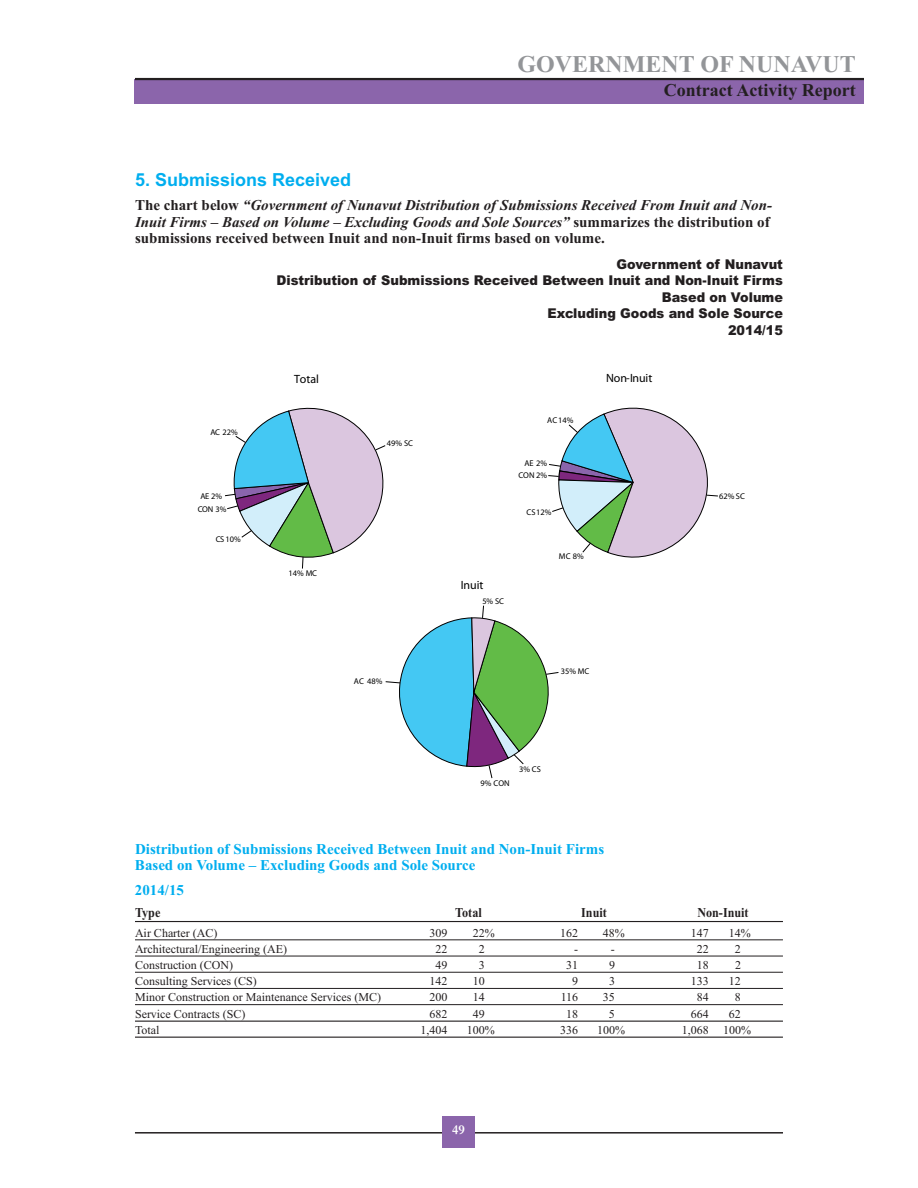
<style>
.page{position:relative;width:918px;height:1188px;background:#fff}
.page>*{position:absolute;margin:0;border:0;box-sizing:border-box;transform-origin:0 0}
.t1{font:700 24px "Times New Roman";color:#939598}
.t2{font:700 18px "Times New Roman";color:#231f20}
.t3{font:700 18px "Arial";color:#00aeef}
.t4{font:italic 700 15px/16.5px "Times New Roman";color:#231f20}
.t5{font:700 15px/16.5px "Times New Roman";color:#00aeef}
.t6{font:900 13.5px/16.5px "Arial";color:#231f20;text-align:right;scale:.95 1}
.t7{font:700 13.5px "Times New Roman";color:#231f20;scale:.9 1}
.t8{font:700 13.5px "Garamond";color:#fff}
.t9{font:12px "Times New Roman";color:#231f20}
.t10{font:12px "Myriad Pro";color:#000}
.t11{font:8.4px/13.2px "Myriad Pro";color:#000;text-align:center}
.s1{font-style:normal}
</style>
<div class="page">
<div style="left:135px;top:79px;width:729px;height:25px;background:#8b65ab"></div>
<hr style="left:135px;top:78px;width:729px;height:2px;background:#231f20">
<hr style="left:135px;top:1132px;width:648px;height:2px;background:#231f20">
<div style="left:442px;top:1116px;width:33px;height:31px;background:#8b65ab"></div>
<hr style="left:135px;top:921px;width:648px;height:1px;background:#231f20">
<hr style="left:135px;top:940px;width:648px;height:1px;background:#231f20">
<hr style="left:135px;top:956px;width:648px;height:1px;background:#231f20">
<hr style="left:135px;top:972px;width:648px;height:1px;background:#231f20">
<hr style="left:135px;top:988px;width:648px;height:1px;background:#231f20">
<hr style="left:135px;top:1004px;width:648px;height:1px;background:#231f20">
<hr style="left:135px;top:1021px;width:648px;height:1px;background:#231f20">
<hr style="left:135px;top:1037px;width:648px;height:1px;background:#231f20">
<svg style="left:225px;top:407px;width:161px;height:162px"></svg>
<svg style="left:385px;top:605px;width:174px;height:174px"></svg>
<svg style="left:548px;top:407px;width:170px;height:151px"></svg>
<h1 class="t1" style="left:518px;top:49px;width:340px">GOVERNMENT OF NUNAVUT</h1>
<h2 class="t2" style="left:664px;top:79px;width:193px">Contract Activity Report</h2>
<h2 class="t3" style="left:135px;top:170px;width:218px">5. Submissions Received</h2>
<p class="t4" style="left:135px;top:197px;width:639px"><span class="s1">The chart below</span> “Government of Nunavut Distribution of Submissions Received From Inuit and Non-<br>Inuit Firms – Based on Volume – Excluding Goods and Sole Sources” <span class="s1">summarizes the distribution of submissions received between Inuit and non-Inuit firms based on volume.</span></p>
<p class="t6" style="left:276px;top:256px;width:535px">Government of Nunavut<br>Distribution of Submissions Received Between Inuit and Non-Inuit Firms<br>Based on Volume<br>Excluding Goods and Sole Source<br>2014/15</p>
<p class="t11" style="left:210px;top:426px;width:29px">AC 22%</p>
<p class="t11" style="left:198px;top:490px;width:30px">AE 2%<br>CON 3%</p>
<p class="t11" style="left:216px;top:533px;width:26px">CS 10%</p>
<p class="t10" style="left:294px;top:374px;width:26px">Total</p>
<p class="t11" style="left:387px;top:437px;width:28px">49% SC</p>
<p class="t11" style="left:289px;top:567px;width:30px">14% MC</p>
<p class="t11" style="left:354px;top:675px;width:30px">AC 48%</p>
<p class="t11" style="left:547px;top:414px;width:28px">AC 14%</p>
<p class="t11" style="left:518px;top:459px;width:30px;line-height:11.4px;text-align:right">AE 2%<br>CON 2%</p>
<p class="t11" style="left:527px;top:506px;width:26px">CS 12%</p>
<p class="t10" style="left:461px;top:580px;width:24px">Inuit</p>
<p class="t11" style="left:482px;top:595px;width:23px">5% SC</p>
<p class="t11" style="left:559px;top:550px;width:26px">MC 8%</p>
<p class="t10" style="left:606px;top:374px;width:48px">Non-Inuit</p>
<p class="t11" style="left:561px;top:666px;width:30px">35% MC</p>
<p class="t11" style="left:480px;top:777px;width:31px">9% CON</p>
<p class="t11" style="left:519px;top:763px;width:23px">3% CS</p>
<p class="t11" style="left:719px;top:490px;width:27px">62% SC</p>
<p class="t5" style="left:135px;top:840px;width:471px">Distribution of Submissions Received Between Inuit and Non-Inuit Firms<br>Based on Volume – Excluding Goods and Sole Source</p>
<p class="t5" style="left:135px;top:882px;width:51px">2014/15</p>
<p class="t7" style="left:135px;top:905px;width:30px">Type</p>
<p class="t7" style="left:455px;top:905px;width:31px">Total</p>
<p class="t7" style="left:581px;top:905px;width:30px">Inuit</p>
<p class="t7" style="left:697px;top:905px;width:59px">Non-Inuit</p>
<p class="t9" style="left:135px;top:925px;width:84px">Air Charter (AC)</p>
<p class="t9" style="left:430px;top:925px;width:19px">309</p>
<p class="t9" style="left:473px;top:925px;width:23px">22%</p>
<p class="t9" style="left:560px;top:925px;width:19px">162</p>
<p class="t9" style="left:603px;top:925px;width:23px">48%</p>
<p class="t9" style="left:691px;top:925px;width:19px">147</p>
<p class="t9" style="left:729px;top:925px;width:23px">14%</p>
<p class="t9" style="left:135px;top:942px;width:154px">Architectural/Engineering (AE)</p>
<p class="t9" style="left:436px;top:942px;width:13px">22</p>
<p class="t9" style="left:479px;top:942px;width:7px">2</p>
<p class="t9" style="left:574px;top:942px;width:5px">-</p>
<p class="t9" style="left:611px;top:942px;width:5px">-</p>
<p class="t9" style="left:697px;top:942px;width:13px">22</p>
<p class="t9" style="left:735px;top:942px;width:7px">2</p>
<p class="t9" style="left:135px;top:958px;width:100px">Construction (CON)</p>
<p class="t9" style="left:436px;top:958px;width:13px">49</p>
<p class="t9" style="left:479px;top:958px;width:7px">3</p>
<p class="t9" style="left:566px;top:958px;width:13px">31</p>
<p class="t9" style="left:609px;top:958px;width:7px">9</p>
<p class="t9" style="left:697px;top:958px;width:13px">18</p>
<p class="t9" style="left:735px;top:958px;width:7px">2</p>
<p class="t9" style="left:135px;top:974px;width:123px">Consulting Services (CS)</p>
<p class="t9" style="left:430px;top:974px;width:19px">142</p>
<p class="t9" style="left:473px;top:974px;width:13px">10</p>
<p class="t9" style="left:572px;top:974px;width:7px">9</p>
<p class="t9" style="left:609px;top:974px;width:7px">3</p>
<p class="t9" style="left:691px;top:974px;width:19px">133</p>
<p class="t9" style="left:729px;top:974px;width:13px">12</p>
<p class="t9" style="left:135px;top:990px;width:248px">Minor Construction or Maintenance Services (MC)</p>
<p class="t9" style="left:430px;top:990px;width:19px">200</p>
<p class="t9" style="left:473px;top:990px;width:13px">14</p>
<p class="t9" style="left:561px;top:990px;width:19px">116</p>
<p class="t9" style="left:603px;top:990px;width:13px">35</p>
<p class="t9" style="left:697px;top:990px;width:13px">84</p>
<p class="t9" style="left:735px;top:990px;width:7px">8</p>
<p class="t9" style="left:135px;top:1006px;width:112px">Service Contracts (SC)</p>
<p class="t9" style="left:430px;top:1006px;width:19px">682</p>
<p class="t9" style="left:473px;top:1006px;width:13px">49</p>
<p class="t9" style="left:566px;top:1006px;width:13px">18</p>
<p class="t9" style="left:609px;top:1006px;width:7px">5</p>
<p class="t9" style="left:691px;top:1006px;width:19px">664</p>
<p class="t9" style="left:729px;top:1006px;width:13px">62</p>
<p class="t9" style="left:135px;top:1023px;width:26px">Total</p>
<p class="t9" style="left:421px;top:1023px;width:28px">1,404</p>
<p class="t9" style="left:467px;top:1023px;width:29px">100%</p>
<p class="t9" style="left:560px;top:1023px;width:19px">336</p>
<p class="t9" style="left:597px;top:1023px;width:29px">100%</p>
<p class="t9" style="left:682px;top:1023px;width:71px">1,068 100%</p>
<p class="t8" style="left:452px;top:1122px;width:14px">49</p>
</div>
